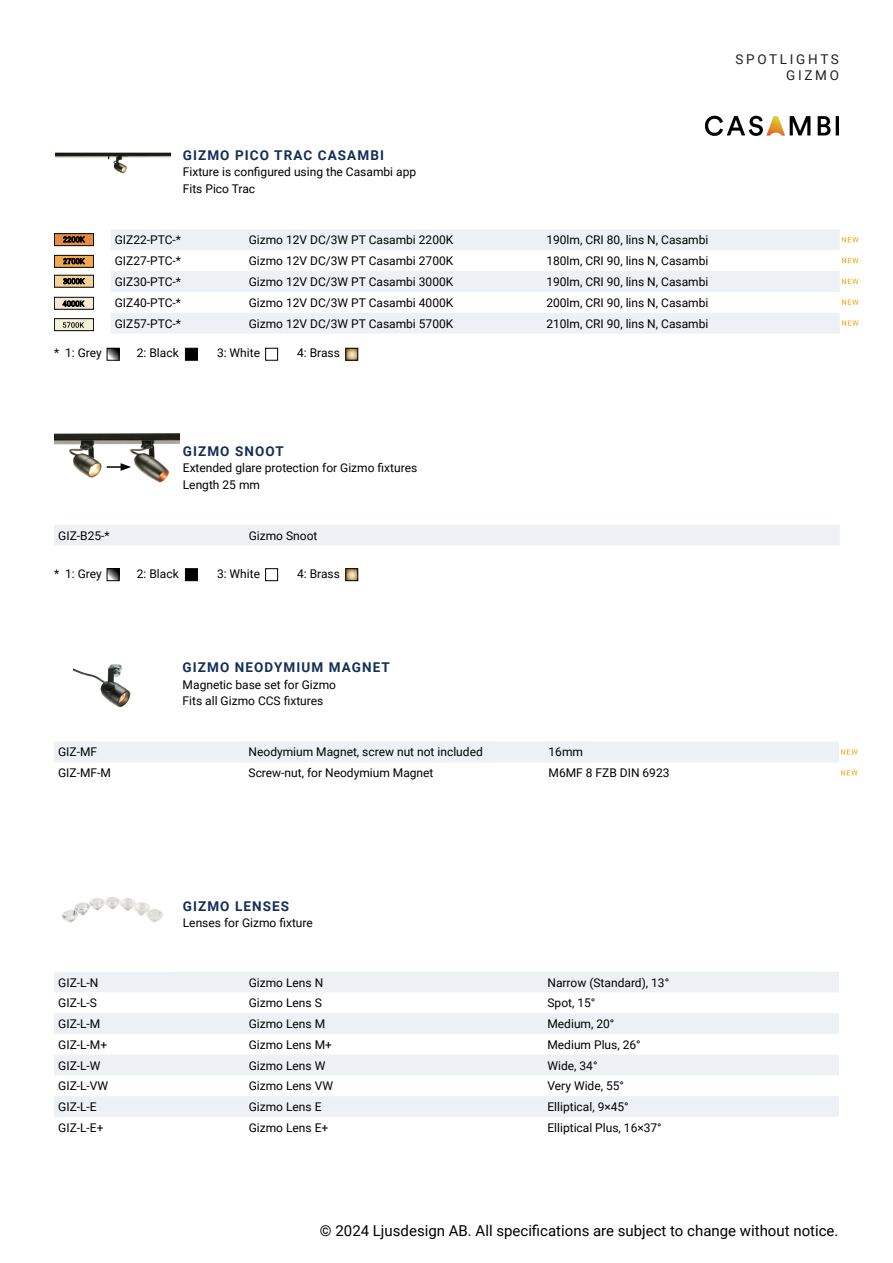
<style>
.page{position:relative;width:893px;height:1263px;background:#fff}
.page>*{position:absolute;margin:0;border:0;box-sizing:border-box;transform-origin:0 0}
.t1{font:15px "Roboto";color:#000}
.Röd_Versal{font:700 13.5px "Roboto";letter-spacing:.08em;color:#142e55}
.t2{font:13.5px "Roboto";letter-spacing:.2em;color:#231f20}
.punktlista{font:12px "Roboto";color:#000}
.Röd_Versal-2{font:12px "Roboto";color:#000}
</style>
<div class="page">
<div style="left:54px;top:525px;width:786px;height:20px;background:#edf1f6"></div>
<svg style="left:54px;top:972px;width:785px;height:145px;fill:#edf1f6"></svg>
<svg style="left:111px;top:229px;width:729px;height:104px;fill:#edf1f6"></svg>
<svg style="left:842px;top:237px;width:16px;height:5px"></svg>
<svg style="left:842px;top:258px;width:16px;height:5px"></svg>
<svg style="left:842px;top:279px;width:16px;height:5px"></svg>
<svg style="left:842px;top:300px;width:16px;height:5px"></svg>
<svg style="left:842px;top:320px;width:16px;height:6px"></svg>
<div style="left:54px;top:255px;width:40px;height:12px;background:#f2a752"></div>
<div style="left:54px;top:255px;width:40px;height:13px;border:1px solid #040503"></div>
<svg style="left:63px;top:258px;width:22px;height:6px"></svg>
<div style="left:54px;top:275px;width:40px;height:12px;background:#f4d39a"></div>
<svg style="left:63px;top:278px;width:22px;height:6px"></svg>
<div style="left:54px;top:297px;width:40px;height:12px;background:#f4e8d7"></div>
<div style="left:54px;top:297px;width:40px;height:13px;border:1px solid #040503"></div>
<svg style="left:63px;top:301px;width:21px;height:6px"></svg>
<div style="left:54px;top:234px;width:40px;height:12px;background:#e38e46"></div>
<div style="left:54px;top:233px;width:40px;height:13px;border:1px solid #040503"></div>
<svg style="left:63px;top:236px;width:22px;height:6px"></svg>
<svg style="left:109px;top:350px;width:8px;height:9px"></svg>
<div style="left:107px;top:348px;width:12px;height:13px;border:1px solid #000"></div>
<div style="left:185px;top:348px;width:13px;height:13px;background:#000;border:1px solid #000"></div>
<div style="left:265px;top:348px;width:13px;height:13px;background:#fff;border:1px solid #000"></div>
<svg style="left:347px;top:350px;width:9px;height:9px"></svg>
<div style="left:345px;top:348px;width:13px;height:13px;border:1px solid #000"></div>
<div style="left:54px;top:319px;width:40px;height:12px;background:#f1f1da"></div>
<div style="left:54px;top:318px;width:40px;height:13px;border:1px solid #040503"></div>
<svg style="left:63px;top:322px;width:21px;height:6px"></svg>
<img style="left:55px;top:152px;width:116px;height:22px">
<svg style="left:109px;top:570px;width:8px;height:9px"></svg>
<div style="left:107px;top:568px;width:12px;height:13px;border:1px solid #000"></div>
<div style="left:185px;top:568px;width:13px;height:13px;background:#000;border:1px solid #000"></div>
<div style="left:265px;top:568px;width:13px;height:13px;background:#fff;border:1px solid #000"></div>
<svg style="left:347px;top:570px;width:9px;height:9px"></svg>
<div style="left:345px;top:568px;width:13px;height:13px;border:1px solid #000"></div>
<img style="left:705px;top:115px;width:134px;height:21px">
<img style="left:54px;top:433px;width:125px;height:50px">
<img style="left:61px;top:897px;width:102px;height:26px">
<svg style="left:107px;top:463px;width:24px;height:8px"></svg>
<img style="left:74px;top:664px;width:57px;height:44px">
<div style="left:54px;top:742px;width:804px;height:20px;background:#edf1f6"></div>
<svg style="left:841px;top:770px;width:17px;height:5px"></svg>
<p class="Röd_Versal" style="left:183px;top:145px;width:203px">GIZMO PICO TRAC CASAMBI</p>
<p class="Röd_Versal-2" style="left:183px;top:163px;width:235px">Fixture is configured using the Casambi app</p>
<p class="Röd_Versal-2" style="left:183px;top:180px;width:74px">Fits Pico Trac</p>
<p class="punktlista" style="left:115px;top:232px;width:68px">GIZ22-PTC-*</p>
<p class="punktlista" style="left:249px;top:232px;width:206px">Gizmo 12V DC/3W PT Casambi 2200K</p>
<p class="punktlista" style="left:546px;top:232px;width:163px">190lm, CRI 80, lins N, Casambi</p>
<p class="punktlista" style="left:115px;top:252px;width:68px">GIZ27-PTC-*</p>
<p class="punktlista" style="left:249px;top:252px;width:206px">Gizmo 12V DC/3W PT Casambi 2700K</p>
<p class="punktlista" style="left:546px;top:252px;width:163px">180lm, CRI 90, lins N, Casambi</p>
<p class="punktlista" style="left:115px;top:273px;width:68px">GIZ30-PTC-*</p>
<p class="punktlista" style="left:249px;top:273px;width:206px">Gizmo 12V DC/3W PT Casambi 3000K</p>
<p class="punktlista" style="left:546px;top:273px;width:163px">190lm, CRI 90, lins N, Casambi</p>
<p class="punktlista" style="left:115px;top:294px;width:68px">GIZ40-PTC-*</p>
<p class="punktlista" style="left:249px;top:294px;width:206px">Gizmo 12V DC/3W PT Casambi 4000K</p>
<p class="punktlista" style="left:546px;top:294px;width:163px">200lm, CRI 90, lins N, Casambi</p>
<p class="punktlista" style="left:115px;top:315px;width:68px">GIZ57-PTC-*</p>
<p class="punktlista" style="left:249px;top:315px;width:206px">Gizmo 12V DC/3W PT Casambi 5700K</p>
<p class="punktlista" style="left:546px;top:315px;width:163px">210lm, CRI 90, lins N, Casambi</p>
<p class="Röd_Versal-2" style="left:54px;top:345px;width:49px">* 1: Grey</p>
<p class="Röd_Versal-2" style="left:137px;top:345px;width:43px">2: Black</p>
<p class="Röd_Versal-2" style="left:217px;top:345px;width:45px">3: White</p>
<p class="Röd_Versal-2" style="left:297px;top:345px;width:44px">4: Brass</p>
<p class="t2" style="left:735px;top:50px;width:105px">SPOTLIGHTS</p>
<p class="t2" style="left:786px;top:66px;width:54px">GIZMO</p>
<p class="Röd_Versal" style="left:183px;top:441px;width:102px">GIZMO SNOOT</p>
<p class="Röd_Versal-2" style="left:183px;top:459px;width:236px">Extended glare protection for Gizmo fixtures</p>
<p class="Röd_Versal-2" style="left:183px;top:476px;width:79px">Length 25 mm</p>
<p class="punktlista" style="left:58px;top:527px;width:53px">GIZ-B25-*</p>
<p class="punktlista" style="left:249px;top:527px;width:70px">Gizmo Snoot</p>
<p class="Röd_Versal-2" style="left:54px;top:565px;width:49px">* 1: Grey</p>
<p class="Röd_Versal-2" style="left:137px;top:565px;width:43px">2: Black</p>
<p class="Röd_Versal-2" style="left:217px;top:565px;width:45px">3: White</p>
<p class="Röd_Versal-2" style="left:297px;top:565px;width:44px">4: Brass</p>
<p class="Röd_Versal" style="left:183px;top:658px;width:209px">GIZMO NEODYMIUM MAGNET</p>
<p class="Röd_Versal-2" style="left:183px;top:676px;width:155px">Magnetic base set for Gizmo</p>
<p class="Röd_Versal-2" style="left:183px;top:693px;width:142px">Fits all Gizmo CCS fixtures</p>
<p class="punktlista" style="left:58px;top:744px;width:41px">GIZ-MF</p>
<p class="punktlista" style="left:249px;top:744px;width:236px">Neodymium Magnet, screw nut not included</p>
<p class="punktlista" style="left:549px;top:744px;width:36px">16mm</p>
<p class="punktlista" style="left:58px;top:764px;width:54px">GIZ-MF-M</p>
<p class="punktlista" style="left:249px;top:764px;width:186px">Screw-nut, for Neodymium Magnet</p>
<p class="punktlista" style="left:549px;top:764px;width:122px">M6MF 8 FZB DIN 6923</p>
<p class="Röd_Versal" style="left:183px;top:896px;width:108px">GIZMO LENSES</p>
<p class="Röd_Versal-2" style="left:183px;top:914px;width:131px">Lenses for Gizmo fixture</p>
<p class="punktlista" style="left:58px;top:974px;width:42px">GIZ-L-N</p>
<p class="punktlista" style="left:249px;top:974px;width:76px">Gizmo Lens N</p>
<p class="punktlista" style="left:547px;top:974px;width:123px">Narrow (Standard), 13°</p>
<p class="punktlista" style="left:58px;top:994px;width:40px">GIZ-L-S</p>
<p class="punktlista" style="left:249px;top:994px;width:75px">Gizmo Lens S</p>
<p class="punktlista" style="left:547px;top:994px;width:49px">Spot, 15°</p>
<p class="punktlista" style="left:58px;top:1015px;width:44px">GIZ-L-M</p>
<p class="punktlista" style="left:249px;top:1015px;width:78px">Gizmo Lens M</p>
<p class="punktlista" style="left:547px;top:1015px;width:68px">Medium, 20°</p>
<p class="punktlista" style="left:58px;top:1036px;width:50px">GIZ-L-M+</p>
<p class="punktlista" style="left:249px;top:1036px;width:85px">Gizmo Lens M+</p>
<p class="punktlista" style="left:547px;top:1036px;width:95px">Medium Plus, 26°</p>
<p class="punktlista" style="left:58px;top:1057px;width:44px">GIZ-L-W</p>
<p class="punktlista" style="left:249px;top:1057px;width:78px">Gizmo Lens W</p>
<p class="punktlista" style="left:547px;top:1057px;width:51px">Wide, 34°</p>
<p class="punktlista" style="left:58px;top:1077px;width:51px">GIZ-L-VW</p>
<p class="punktlista" style="left:249px;top:1077px;width:86px">Gizmo Lens VW</p>
<p class="punktlista" style="left:547px;top:1077px;width:78px">Very Wide, 55°</p>
<p class="punktlista" style="left:58px;top:1098px;width:40px">GIZ-L-E</p>
<p class="punktlista" style="left:249px;top:1098px;width:74px">Gizmo Lens E</p>
<p class="punktlista" style="left:547px;top:1098px;width:83px">Elliptical, 9×45°</p>
<p class="punktlista" style="left:58px;top:1119px;width:47px">GIZ-L-E+</p>
<p class="punktlista" style="left:249px;top:1119px;width:81px">Gizmo Lens E+</p>
<p class="punktlista" style="left:547px;top:1119px;width:116px">Elliptical Plus, 16×37°</p>
<p class="t1" style="left:320px;top:1220px;width:520px">© 2024 Ljusdesign AB. All specifications are subject to change without notice.</p>
</div>
